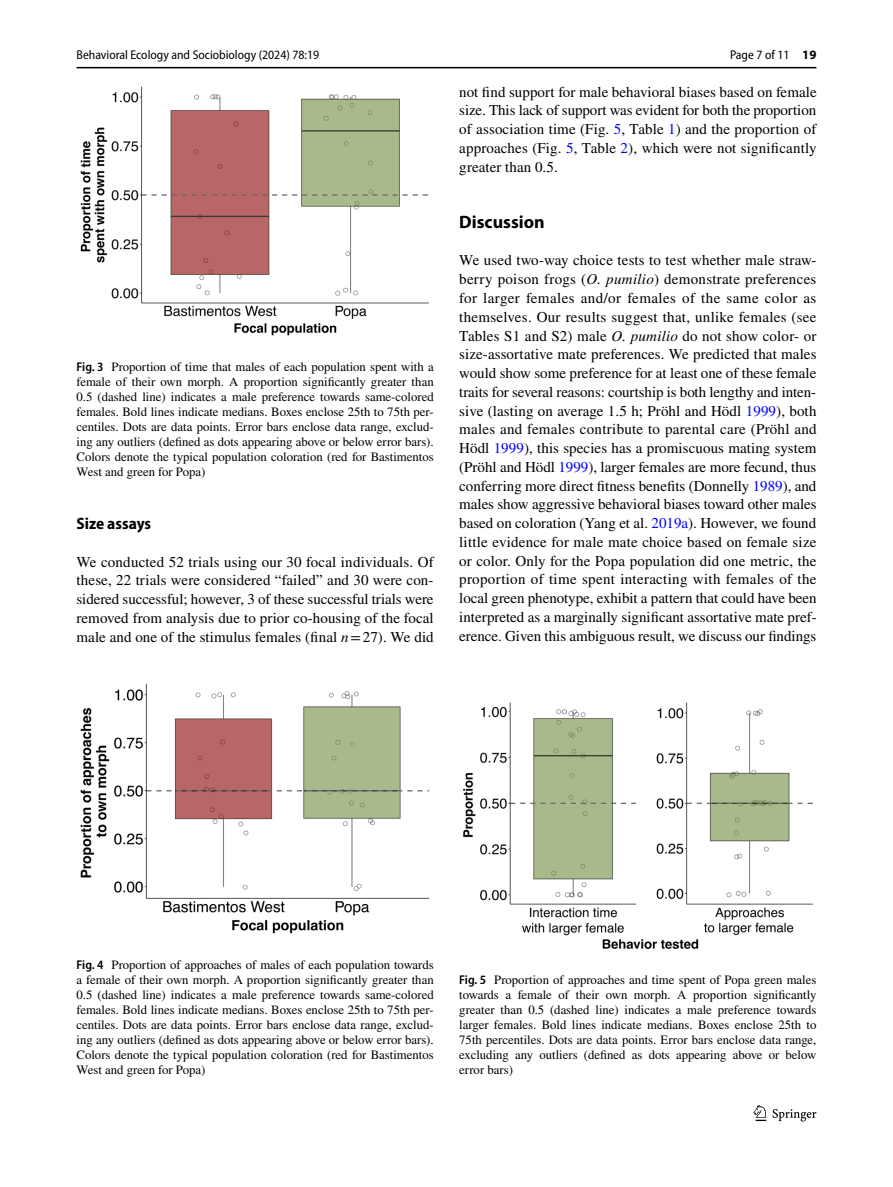
<style>
.page{position:relative;width:893px;height:1187px;background:#fff}
.page>*{position:absolute;margin:0;border:0;box-sizing:border-box;transform-origin:0 0}
.t1{font:700 18px "Myriad Pro";color:#000}
.t2{font:700 semi-condensed 16.5px "Myriad Pro";color:#000}
.t3{font:15px/18.8px "STIX";letter-spacing:.005em;color:#000;text-align:justify}
.t4{font:12.75px/15px "STIX";color:#000;text-align:justify}
.t5{font:semi-condensed 12.75px "Myriad Pro";color:#000}
.s1{font-weight:700;font-stretch:normal}
.s2{font-family:"Myriad Pro";font-weight:600;font-stretch:semi-condensed}
.s3{font-style:italic}
.s4{color:#00f}
</style>
<div class="page">
<hr style="left:77px;top:67px;width:739px;height:1px;background:#000">
<svg style="left:753px;top:1105px;width:13px;height:15px"></svg>
<svg style="left:773px;top:1109px;width:43px;height:12px"></svg>
<img style="left:81px;top:87px;width:348px;height:249px">
<img style="left:81px;top:683px;width:348px;height:250px">
<img style="left:463px;top:702px;width:349px;height:246px">
<p class="t5" style="left:77px;top:48px;width:244px">Behavioral Ecology and Sociobiology (2024) 78:19</p>
<p class="t5" style="left:730px;top:48px;width:88px">Page 7 of 11 <span class="s1">19</span></p>
<p class="t4" style="left:77px;top:360px;width:359px"><span class="s2">Fig. 3</span> Proportion of time that males of each population spent with a female of their own morph. A proportion significantly greater than 0.5 (dashed line) indicates a male preference towards same-colored females. Bold lines indicate medians. Boxes enclose 25th to 75th per&shy;centiles. Dots are data points. Error bars enclose data range, exclud&shy;ing any outliers (defined as dots appearing above or below error bars).<br>Colors denote the typical population coloration (red for Bastimentos West and green for Popa)</p>
<p class="t2" style="left:77px;top:514px;width:76px">Size assays</p>
<p class="t3" style="left:77px;top:553px;width:359px">We conducted 52 trials using our 30 focal individuals. Of these, 22 trials were considered “failed” and 30 were con&shy;sidered successful; however, 3 of these successful trials were removed from analysis due to prior co-housing of the focal male and one of the stimulus females (final <span class="s3">n</span>=27). We did</p>
<p class="t3" style="left:459px;top:83px;width:359px">not find support for male behavioral biases based on female size. This lack of support was evident for both the proportion of association time (Fig. <span class="s4">5</span>, Table <span class="s4">1</span>) and the proportion of approaches (Fig. <span class="s4">5</span>, Table <span class="s4">2</span>), which were not significantly greater than 0.5.</p>
<p class="t1" style="left:459px;top:210px;width:87px">Discussion</p>
<p class="t3" style="left:459px;top:252px;width:359px">We used two-way choice tests to test whether male straw&shy;berry poison frogs (<span class="s3">O. pumilio</span>) demonstrate preferences for larger females and/or females of the same color as themselves. Our results suggest that, unlike females (see Tables S1 and S2) male <span class="s3">O. pumilio</span> do not show color- or size-assortative mate preferences. We predicted that males would show some preference for at least one of these female traits for several reasons: courtship is both lengthy and inten&shy;sive (lasting on average 1.5 h; Pröhl and Hödl <span class="s4">1999</span>), both males and females contribute to parental care (Pröhl and Hödl <span class="s4">1999</span>), this species has a promiscuous mating system (Pröhl and Hödl <span class="s4">1999</span>), larger females are more fecund, thus conferring more direct fitness benefits (Donnelly <span class="s4">1989</span>), and males show aggressive behavioral biases toward other males based on coloration (Yang et al. <span class="s4">2019a</span>). However, we found little evidence for male mate choice based on female size or color. Only for the Popa population did one metric, the proportion of time spent interacting with females of the local green phenotype, exhibit a pattern that could have been interpreted as a marginally significant assortative mate pref&shy;erence. Given this ambiguous result, we discuss our findings</p>
<p class="t4" style="left:77px;top:957px;width:359px"><span class="s2">Fig. 4</span> Proportion of approaches of males of each population towards a female of their own morph. A proportion significantly greater than 0.5 (dashed line) indicates a male preference towards same-colored females. Bold lines indicate medians. Boxes enclose 25th to 75th per&shy;centiles. Dots are data points. Error bars enclose data range, exclud&shy;ing any outliers (defined as dots appearing above or below error bars).<br>Colors denote the typical population coloration (red for Bastimentos West and green for Popa)</p>
<p class="t4" style="left:459px;top:972px;width:359px"><span class="s2">Fig. 5</span> Proportion of approaches and time spent of Popa green males towards a female of their own morph. A proportion significantly greater than 0.5 (dashed line) indicates a male preference towards larger females. Bold lines indicate medians. Boxes enclose 25th to 75th percentiles. Dots are data points. Error bars enclose data range, excluding any outliers (defined as dots appearing above or below error bars)</p>
</div>
